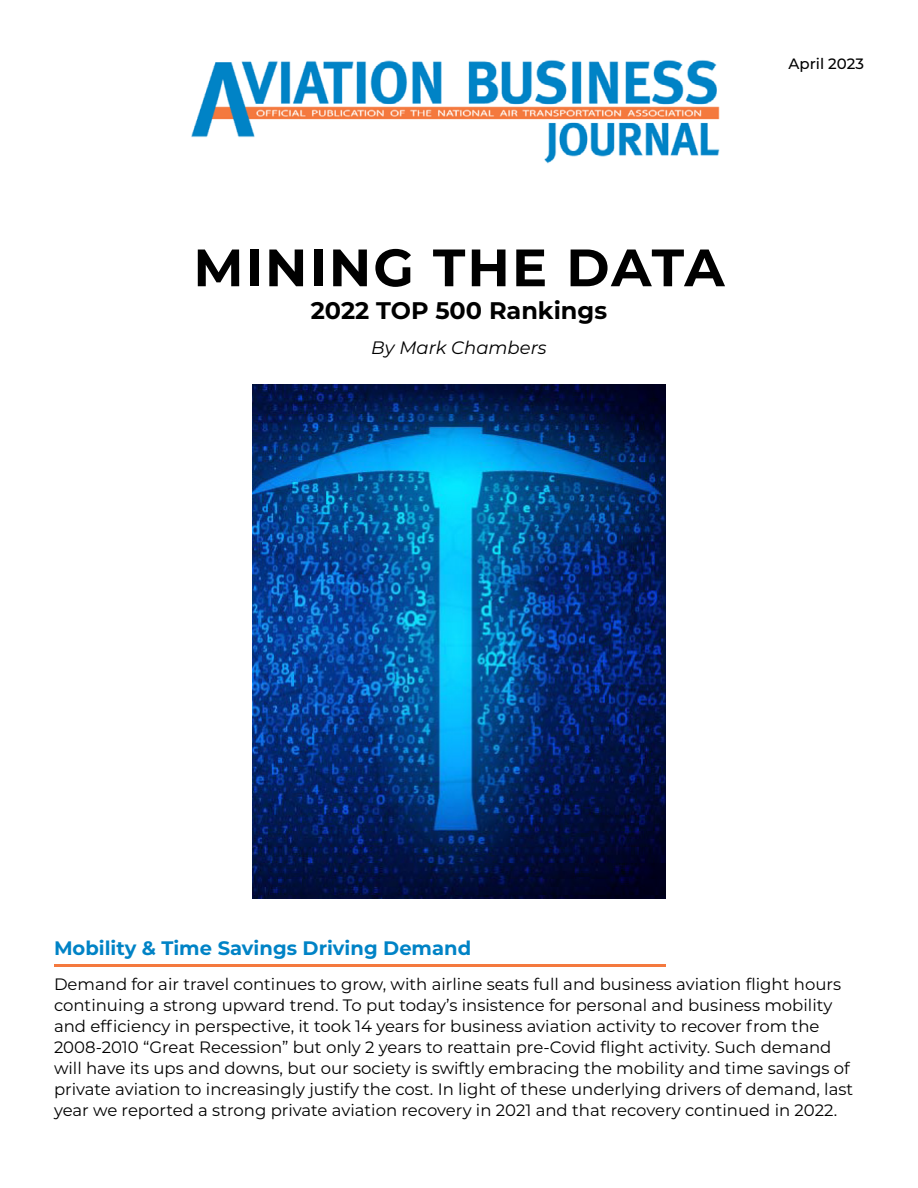
<style>
.page{position:relative;width:918px;height:1188px;background:#fff}
.page>*{position:absolute;margin:0;border:0;box-sizing:border-box;transform-origin:0 0}
.t1{font:700 52.5px "Montserrat";letter-spacing:.04em;color:#000}
.t2{font:700 24px "Montserrat";color:#000}
.t3{font:700 19.5px "Montserrat";color:#0083c6}
.t4{font:italic 18px "Montserrat";color:#000}
.t5{font:16.5px/21px "Montserrat";color:#000}
.t6{font:500 15px "Montserrat";color:#000}
</style>
<div class="page">
<img style="left:192px;top:60px;width:528px;height:103px">
<img style="left:252px;top:385px;width:414px;height:514px">
<hr style="left:54px;top:964px;width:612px;height:3px;background:#f4793e">
<p class="t6" style="left:789px;top:53px;width:77px">April 2023</p>
<h1 class="t1" style="left:193px;top:230px;width:533px">MINING THE DATA</h1>
<h2 class="t2" style="left:311px;top:293px;width:298px">2022 TOP 500 Rankings</h2>
<p class="t4" style="left:371px;top:336px;width:177px">By Mark Chambers</p>
<p class="t3" style="left:54px;top:934px;width:419px">Mobility &amp; Time Savings Driving Demand</p>
<p class="t5" style="left:54px;top:973px;width:801px">Demand for air travel continues to grow, with airline seats full and business aviation flight hours continuing a strong upward trend. To put today’s insistence for personal and business mobility and efficiency in perspective, it took 14 years for business aviation activity to recover from the 2008-2010 “Great Recession” but only 2 years to reattain pre-Covid flight activity. Such demand will have its ups and downs, but our society is swiftly embracing the mobility and time savings of private aviation to increasingly justify the cost. In light of these underlying drivers of demand, last year we reported a strong private aviation recovery in 2021 and that recovery continued in 2022.</p>
</div>
